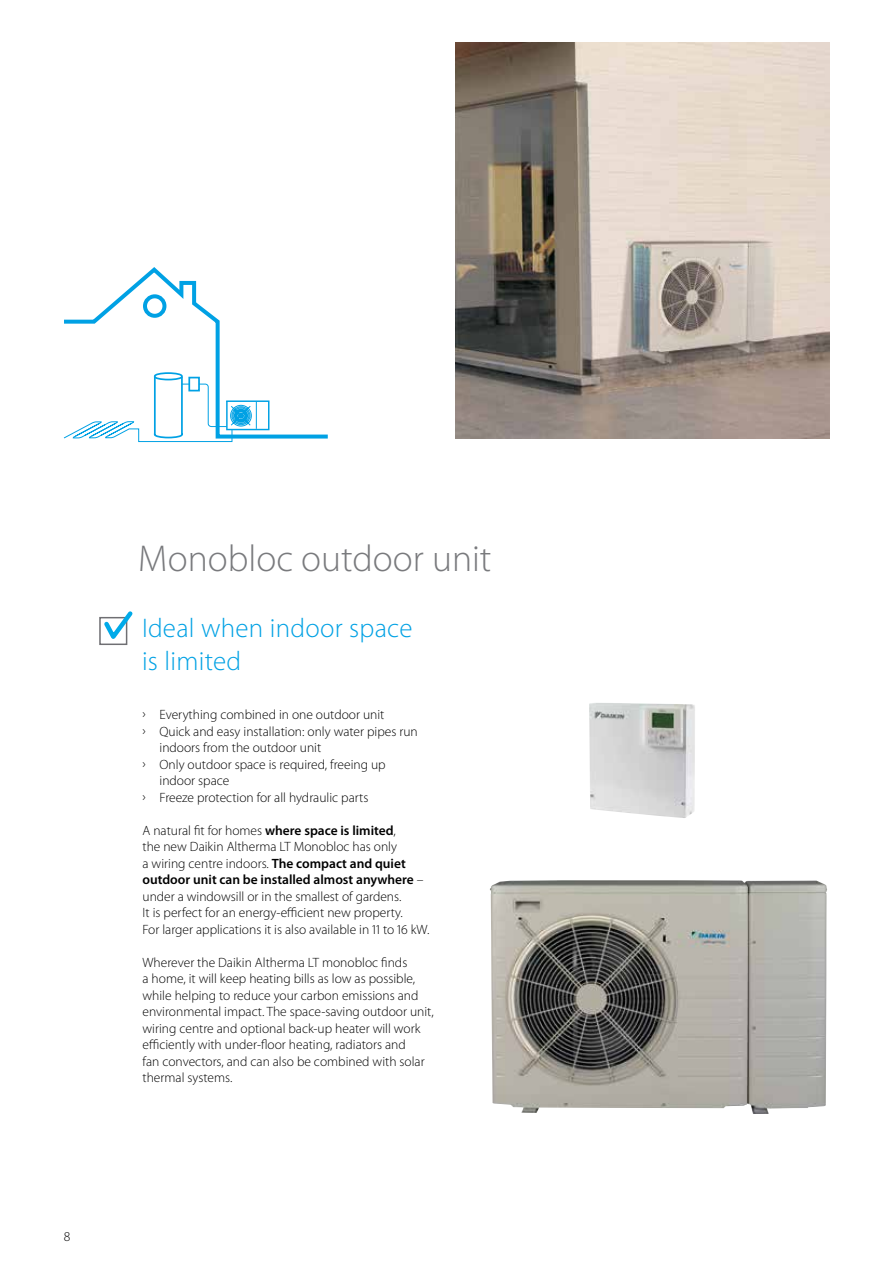
<style>
.page{position:relative;width:893px;height:1263px;background:#fff}
.page>*{position:absolute;margin:0;border:0;box-sizing:border-box;transform-origin:0 0}
.t1{font:300 37.5px "Myriad Pro";color:#797a7d}
.t2{font:300 27px/33px "Myriad Pro";letter-spacing:.01em;color:#00a1e4}
.t3{font:300 13.5px/16.5px "Myriad Pro";color:#000}
.s1{font-weight:600}
</style>
<div class="page">
<div style="left:99px;top:617px;width:28px;height:28px;border:2px solid #6f6f73"></div>
<svg style="left:100px;top:611px;width:33px;height:34px"></svg>
<img style="left:490px;top:880px;width:337px;height:234px">
<img style="left:455px;top:43px;width:374px;height:396px">
<svg style="left:64px;top:267px;width:264px;height:172px"></svg>
<svg style="left:64px;top:371px;width:205px;height:71px"></svg>
<img style="left:589px;top:703px;width:106px;height:115px">
<p class="t3" style="left:64px;top:1228px;width:8px">8</p>
<h1 class="t1" style="left:138px;top:535px;width:355px">Monobloc outdoor unit</h1>
<h2 class="t2" style="left:142px;top:611px;width:272px">Ideal when indoor space is limited</h2>
<p class="t3" style="left:142px;top:706px;width:243px">ū Everything combined in one outdoor unit</p>
<p class="t3" style="left:142px;top:723px;width:277px">ū Quick and easy installation: only water pipes run</p>
<p class="t3" style="left:160px;top:739px;width:163px">indoors from the outdoor unit</p>
<p class="t3" style="left:142px;top:756px;width:245px">ū Only outdoor space is required, freeing up</p>
<p class="t3" style="left:160px;top:772px;width:71px">indoor space</p>
<p class="t3" style="left:142px;top:789px;width:227px">ū Freeze protection for all hydraulic parts</p>
<p class="t3" style="left:142px;top:822px;width:288px">A natural fit for homes <span class="s1">where space is limited</span>,<br>the new Daikin Altherma LT Monobloc has only<br>a wiring centre indoors. <span class="s1">The compact and quiet outdoor unit can be installed almost anywhere</span> – under a windowsill or in the smallest of gardens.<br>It is perfect for an energy-efficient new property.<br>For larger applications it is also available in 11 to 16 kW.</p>
<p class="t3" style="left:142px;top:954px;width:293px">Wherever the Daikin Altherma LT monobloc finds<br>a home, it will keep heating bills as low as possible, while helping to reduce your carbon emissions and environmental impact. The space-saving outdoor unit, wiring centre and optional back-up heater will work efficiently with under-floor heating, radiators and<br>fan convectors, and can also be combined with solar thermal systems.</p>
</div>
